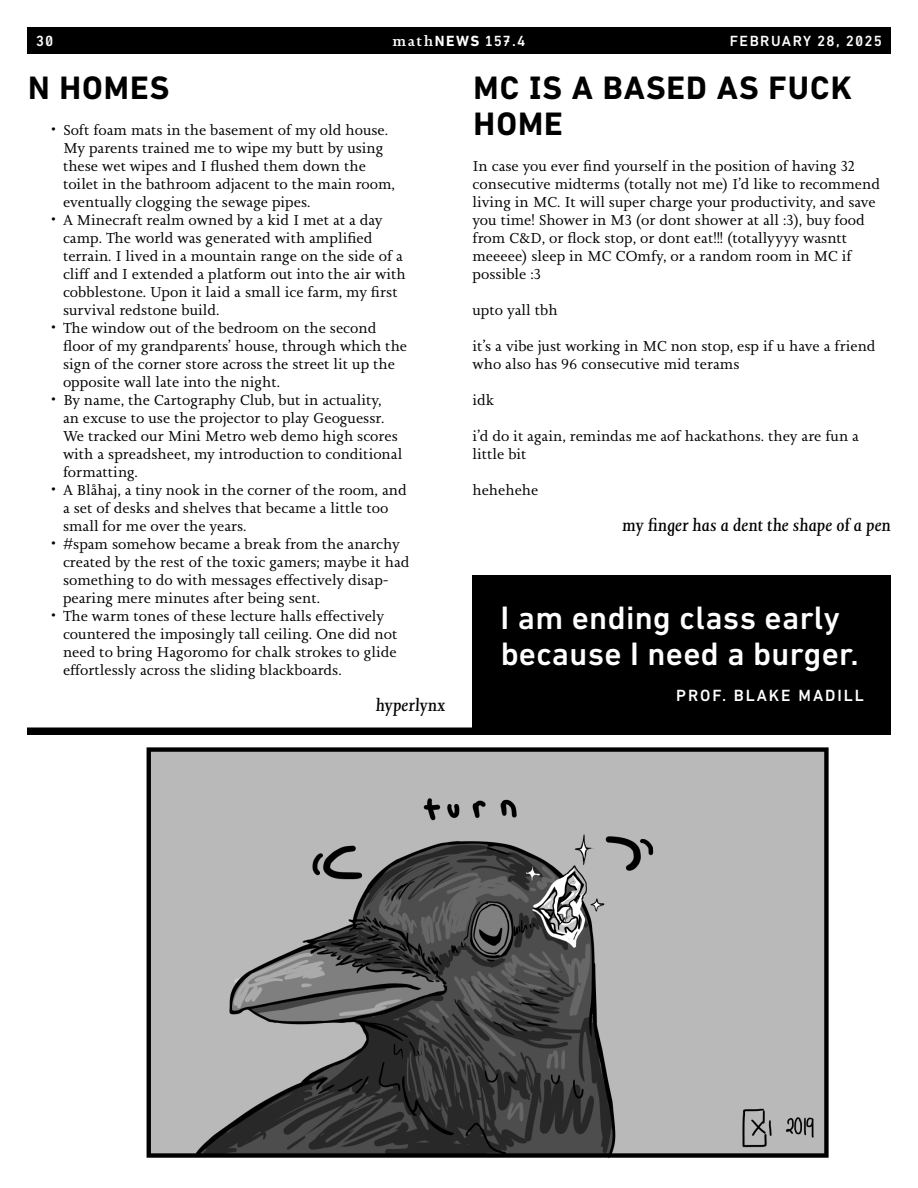
<style>
.page{position:relative;width:918px;height:1188px;background:#fff}
.page>*{position:absolute;margin:0;border:0;box-sizing:border-box;transform-origin:0 0}
.blackBOX_Text_Quote{font:500 33px/36px "DIN Next W1 G";letter-spacing:.01em;color:#fff}
.t1{font:700 33px/36px "DIN Next W1 G";letter-spacing:.03em;color:#000}
.Author{font:italic 18px "Joanna Nova";color:#000}
.blackBOX_Quote_Author{font:500 16.5px "DIN Next W1 G";letter-spacing:.12em;color:#fff}
.Body{font:15px/18px "Joanna Nova";color:#000}
.t2{font:500 15px "DIN Next W1 G";color:#fff}
.s1{font-family:"Joanna Nova"}
.s2{font-weight:700}
</style>
<div class="page">
<img style="left:146px;top:747px;width:683px;height:412px">
<div style="left:27px;top:728px;width:864px;height:7px;background:#000"></div>
<div style="left:472px;top:575px;width:419px;height:153px;background:#000"></div>
<div style="left:27px;top:27px;width:864px;height:27px;background:#000"></div>
<p class="t2" style="left:36px;top:32px;width:19px">30</p>
<p class="t2" style="left:392px;top:32px;width:135px"><span class="s1">math</span><span class="s2">NEWS</span> 157.4</p>
<p class="t2" style="left:730px;top:32px;width:154px">February 28, 2025</p>
<p class="t1" style="left:28px;top:70px;width:143px">N HOMES</p>
<p class="Body" style="left:63px;top:121px;width:334px;text-indent:-12px">• Soft foam mats in the basement of my old house.<br>My parents trained me to wipe my butt by using these wet wipes and I flushed them down the toilet in the bathroom adjacent to the main room, eventually clogging the sewage pipes.</p>
<p class="Body" style="left:63px;top:211px;width:344px;text-indent:-12px">• A Minecraft realm owned by a kid I met at a day camp. The world was generated with amplified terrain. I lived in a mountain range on the side of a cliff and I extended a platform out into the air with cobblestone. Upon it laid a small ice farm, my first survival redstone build.</p>
<p class="Body" style="left:63px;top:319px;width:346px;text-indent:-12px">• The window out of the bedroom on the second floor of my grandparents’ house, through which the sign of the corner store across the street lit up the opposite wall late into the night.</p>
<p class="Body" style="left:63px;top:391px;width:341px;text-indent:-12px">• By name, the Cartography Club, but in actuality,<br>an excuse to use the projector to play Geoguessr.<br>We tracked our Mini Metro web demo high scores with a spreadsheet, my introduction to conditional formatting.</p>
<p class="Body" style="left:63px;top:481px;width:345px;text-indent:-12px">• A Blåhaj, a tiny nook in the corner of the room, and a set of desks and shelves that became a little too small for me over the years.</p>
<p class="Body" style="left:63px;top:535px;width:348px;text-indent:-12px">• #spam somehow became a break from the anarchy created by the rest of the toxic gamers; maybe it had something to do with messages effectively disap&shy;pearing mere minutes after being sent.</p>
<p class="Body" style="left:63px;top:607px;width:336px;text-indent:-12px">• The warm tones of these lecture halls effectively countered the imposingly tall ceiling. One did not need to bring Hagoromo for chalk strokes to glide effortlessly across the sliding blackboards.</p>
<p class="Author" style="left:376px;top:693px;width:71px">hyperlynx</p>
<p class="t1" style="left:474px;top:70px;width:380px">MC IS A BASED AS FUCK<br>HOME</p>
<p class="Body" style="left:472px;top:157px;width:409px">In case you ever find yourself in the position of having 32 consecutive midterms (totally not me) I’d like to recommend living in MC. It will super charge your productivity, and save you time! Shower in M3 (or dont shower at all :3), buy food from C&amp;D, or flock stop, or dont eat!!! (totallyyyy wasntt meeeee) sleep in MC COmfy, or a random room in MC if possible :3</p>
<p class="Body" style="left:472px;top:301px;width:87px">upto yall tbh</p>
<p class="Body" style="left:472px;top:337px;width:405px">it’s a vibe just working in MC non stop, esp if u have a friend who also has 96 consecutive mid terams</p>
<p class="Body" style="left:472px;top:391px;width:23px">idk</p>
<p class="Body" style="left:472px;top:427px;width:388px">i’d do it again, remindas me aof hackathons. they are fun a little bit</p>
<p class="Body" style="left:472px;top:481px;width:67px">hehehehe</p>
<p class="Author" style="left:622px;top:513px;width:270px">my finger has a dent the shape of a pen</p>
<p class="blackBOX_Text_Quote" style="left:501px;top:600px;width:360px">I am ending class early because I need a burger.</p>
<p class="blackBOX_Quote_Author" style="left:676px;top:686px;width:189px">PROF. BLAKE MADILL</p>
</div>
